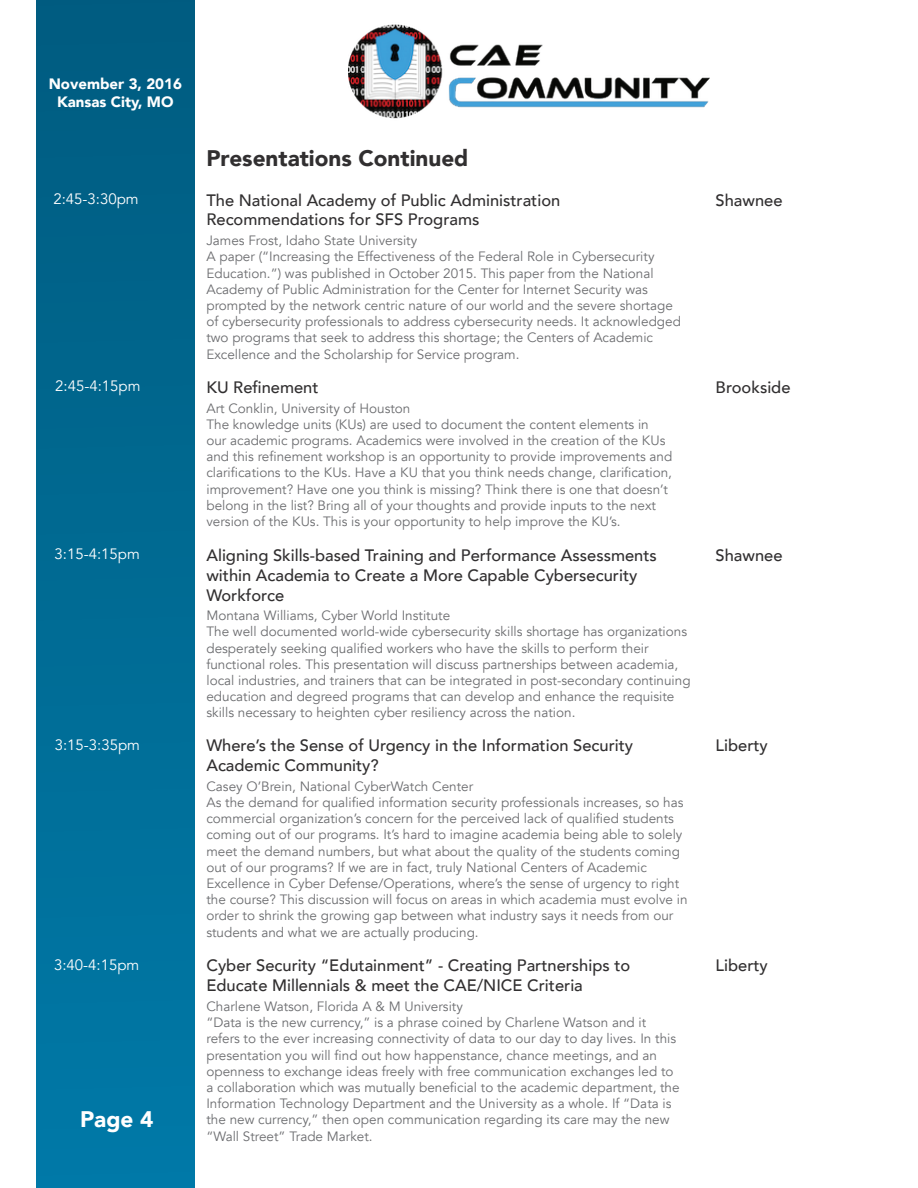
<style>
.page{position:relative;width:918px;height:1188px;background:#fff}
.page>*{position:absolute;margin:0;border:0;box-sizing:border-box;transform-origin:0 0}
.t1{font:900 22.5px "Avenir";color:#312f30}
.t2{font:900 22.5px "Avenir";color:#fff}
.t3{font:500 16.5px/19.8px "Avenir";color:#312f30}
.t4{font:15px "Avenir";color:#fff}
.t5{font:900 15px/18px "Avenir";color:#fff;text-align:center}
.t6{font:13.5px/16.2px "Avenir";color:#6c6d70}
</style>
<div class="page">
<img style="left:349px;top:24px;width:360px;height:95px">
<div style="left:36px;top:0;width:158px;height:1188px;background:linear-gradient(to bottom,#005c80,#0079a7)"></div>
<p class="t5" style="left:49px;top:74px;width:135px">November 3, 2016<br>Kansas City, MO</p>
<h1 class="t1" style="left:206px;top:139px;width:264px">Presentations Continued</h1>
<p class="t4" style="left:53px;top:190px;width:87px">2:45-3:30pm</p>
<p class="t3" style="left:206px;top:189px;width:355px">The National Academy of Public Administration</p>
<p class="t3" style="left:716px;top:189px;width:68px">Shawnee</p>
<p class="t3" style="left:206px;top:209px;width:274px">Recommendations for SFS Programs</p>
<p class="t6" style="left:206px;top:233px;width:476px">James Frost, Idaho State University<br>A paper (“Increasing the Effectiveness of the Federal Role in Cybersecurity Education.”) was published in October 2015. This paper from the National Academy of Public Administration for the Center for Internet Security was prompted by the network centric nature of our world and the severe shortage of cybersecurity professionals to address cybersecurity needs. It acknowledged two programs that seek to address this shortage; the Centers of Academic Excellence and the Scholarship for Service program.</p>
<p class="t4" style="left:55px;top:377px;width:87px">2:45-4:15pm</p>
<p class="t3" style="left:206px;top:376px;width:114px">KU Refinement</p>
<p class="t3" style="left:716px;top:376px;width:76px">Brookside</p>
<p class="t6" style="left:206px;top:400px;width:467px">Art Conklin, University of Houston<br>The knowledge units (KUs) are used to document the content elements in<br>our academic programs. Academics were involved in the creation of the KUs and this refinement workshop is an opportunity to provide improvements and clarifications to the KUs. Have a KU that you think needs change, clarification, improvement? Have one you think is missing? Think there is one that doesn’t belong in the list? Bring all of your thoughts and provide inputs to the next version of the KUs. This is your opportunity to help improve the KU’s.</p>
<p class="t4" style="left:55px;top:545px;width:87px">3:15-4:15pm</p>
<p class="t3" style="left:206px;top:544px;width:452px">Aligning Skills-based Training and Performance Assessments</p>
<p class="t3" style="left:716px;top:544px;width:68px">Shawnee</p>
<p class="t3" style="left:206px;top:564px;width:432px">within Academia to Create a More Capable Cybersecurity<br>Workforce</p>
<p class="t6" style="left:206px;top:608px;width:486px">Montana Williams, Cyber World Institute<br>The well documented world-wide cybersecurity skills shortage has organizations desperately seeking qualified workers who have the skills to perform their functional roles. This presentation will discuss partnerships between academia, local industries, and trainers that can be integrated in post-secondary continuing education and degreed programs that can develop and enhance the requisite skills necessary to heighten cyber resiliency across the nation.</p>
<p class="t4" style="left:55px;top:736px;width:87px">3:15-3:35pm</p>
<p class="t3" style="left:206px;top:735px;width:428px">Where’s the Sense of Urgency in the Information Security</p>
<p class="t3" style="left:716px;top:735px;width:54px">Liberty</p>
<p class="t3" style="left:206px;top:755px;width:174px">Academic Community?</p>
<p class="t6" style="left:206px;top:778px;width:483px">Casey O’Brein, National CyberWatch Center<br>As the demand for qualified information security professionals increases, so has commercial organization’s concern for the perceived lack of qualified students coming out of our programs. It’s hard to imagine academia being able to solely meet the demand numbers, but what about the quality of the students coming out of our programs? If we are in fact, truly National Centers of Academic Excellence in Cyber Defense/Operations, where’s the sense of urgency to right the course? This discussion will focus on areas in which academia must evolve in order to shrink the growing gap between what industry says it needs from our students and what we are actually producing.</p>
<p class="t4" style="left:54px;top:956px;width:87px">3:40-4:15pm</p>
<p class="t3" style="left:206px;top:955px;width:425px">Cyber Security “Edutainment” - Creating Partnerships to</p>
<p class="t3" style="left:716px;top:955px;width:54px">Liberty</p>
<p class="t3" style="left:206px;top:975px;width:378px">Educate Millennials &amp; meet the CAE/NICE Criteria</p>
<p class="t6" style="left:206px;top:998px;width:475px">Charlene Watson, Florida A &amp; M University<br>“Data is the new currency,” is a phrase coined by Charlene Watson and it refers to the ever increasing connectivity of data to our day to day lives. In this presentation you will find out how happenstance, chance meetings, and an openness to exchange ideas freely with free communication exchanges led to a collaboration which was mutually beneficial to the academic department, the Information Technology Department and the University as a whole. If “Data is the new currency,” then open communication regarding its care may the new “Wall Street” Trade Market.</p>
<h1 class="t2" style="left:80px;top:1100px;width:75px">Page 4</h1>
</div>
